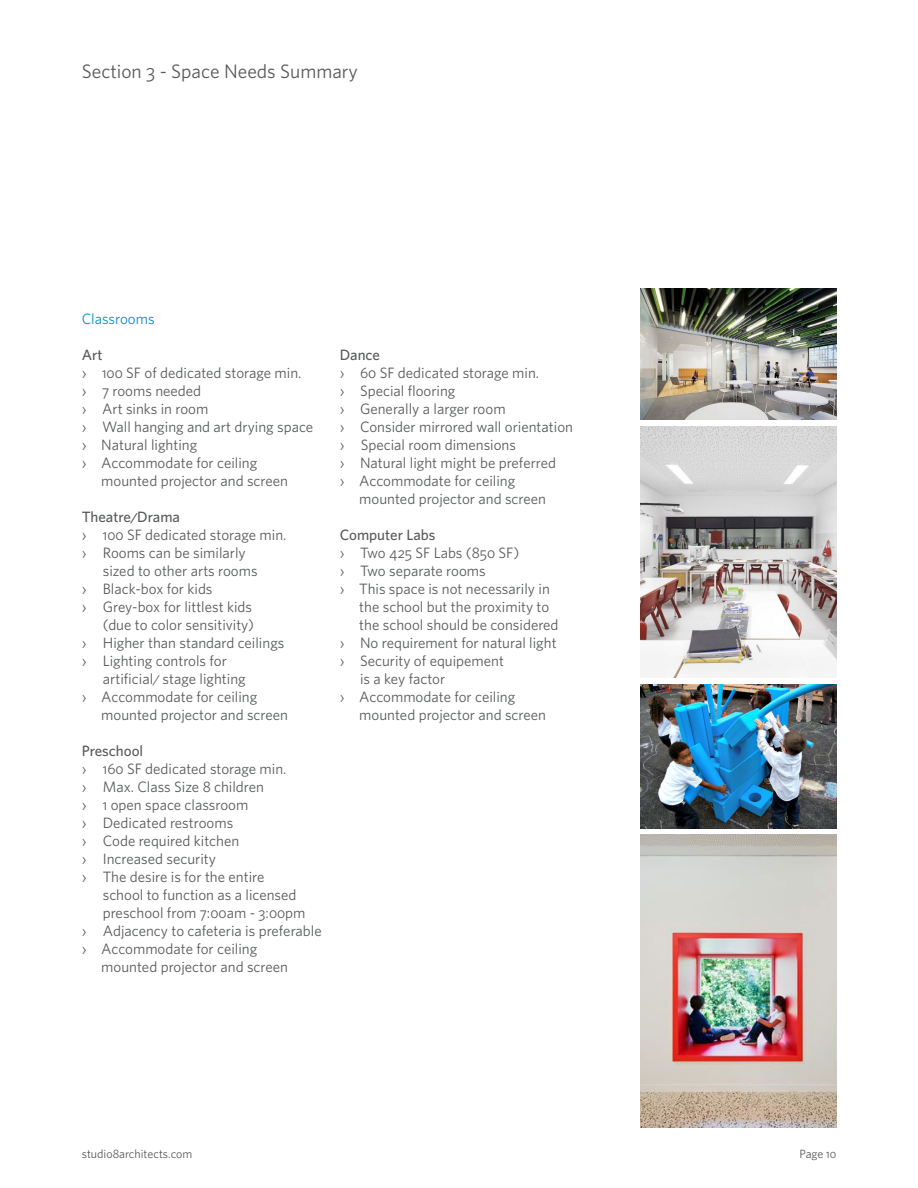
<style>
.page{position:relative;width:918px;height:1188px;background:#fff}
.page>*{position:absolute;margin:0;border:0;box-sizing:border-box;transform-origin:0 0}
.t1{font:19.5px "Whitney";color:#58595b}
.t2{font:15px/18px "Whitney";color:#585a5b}
.t3{font:500 15px "Whitney";color:#585a5b}
.t4{font:15px "Whitney";color:#0092c8}
.t5{font:12px "Whitney";color:#58595b}
</style>
<div class="page">
<img style="left:640px;top:834px;width:196px;height:294px">
<img style="left:640px;top:684px;width:196px;height:145px">
<img style="left:640px;top:426px;width:196px;height:252px">
<img style="left:640px;top:288px;width:196px;height:132px">
<h1 class="t1" style="left:82px;top:58px;width:278px">Section 3 - Space Needs Summary</h1>
<p class="t4" style="left:82px;top:309px;width:74px">Classrooms</p>
<p class="t3" style="left:82px;top:345px;width:22px">Art</p>
<p class="t2" style="left:82px;top:363px;width:221px">› 100 SF of dedicated storage min.</p>
<p class="t2" style="left:82px;top:381px;width:121px">› 7 rooms needed</p>
<p class="t2" style="left:82px;top:399px;width:128px">› Art sinks in room</p>
<p class="t2" style="left:82px;top:417px;width:233px">› Wall hanging and art drying space</p>
<p class="t2" style="left:82px;top:435px;width:117px">› Natural lighting</p>
<p class="t2" style="left:82px;top:453px;width:177px">› Accommodate for ceiling</p>
<p class="t2" style="left:101px;top:471px;width:188px">mounted projector and screen</p>
<p class="t3" style="left:82px;top:507px;width:100px">Theatre/Drama</p>
<p class="t2" style="left:82px;top:525px;width:206px">› 100 SF dedicated storage min.</p>
<p class="t2" style="left:82px;top:543px;width:165px">› Rooms can be similarly</p>
<p class="t2" style="left:103px;top:561px;width:156px">sized to other arts rooms</p>
<p class="t2" style="left:82px;top:579px;width:132px">› Black-box for kids</p>
<p class="t2" style="left:82px;top:597px;width:172px">› Grey-box for littlest kids</p>
<p class="t2" style="left:103px;top:615px;width:153px">(due to color sensitivity)</p>
<p class="t2" style="left:82px;top:633px;width:204px">› Higher than standard ceilings</p>
<p class="t2" style="left:82px;top:651px;width:147px">› Lighting controls for</p>
<p class="t2" style="left:103px;top:669px;width:144px">artificial/ stage lighting</p>
<p class="t2" style="left:82px;top:687px;width:177px">› Accommodate for ceiling</p>
<p class="t2" style="left:101px;top:705px;width:188px">mounted projector and screen</p>
<p class="t3" style="left:82px;top:741px;width:63px">Preschool</p>
<p class="t2" style="left:82px;top:759px;width:206px">› 160 SF dedicated storage min. › Max. Class Size 8 children<br>› 1 open space classroom<br>› Dedicated restrooms<br>› Code required kitchen<br>› Increased security<br>› The desire is for the entire</p>
<p class="t2" style="left:103px;top:885px;width:195px">school to function as a licensed</p>
<p class="t2" style="left:103px;top:903px;width:204px">preschool from 7:00am - 3:00pm</p>
<p class="t2" style="left:82px;top:921px;width:241px">› Adjacency to cafeteria is preferable</p>
<p class="t2" style="left:82px;top:939px;width:177px">› Accommodate for ceiling</p>
<p class="t2" style="left:101px;top:957px;width:188px">mounted projector and screen</p>
<p class="t3" style="left:340px;top:345px;width:42px">Dance</p>
<p class="t2" style="left:340px;top:363px;width:201px">› 60 SF dedicated storage min.</p>
<p class="t2" style="left:340px;top:381px;width:117px">› Special flooring</p>
<p class="t2" style="left:340px;top:399px;width:167px">› Generally a larger room</p>
<p class="t2" style="left:340px;top:417px;width:235px">› Consider mirrored wall orientation</p>
<p class="t2" style="left:340px;top:435px;width:178px">› Special room dimensions</p>
<p class="t2" style="left:340px;top:453px;width:218px">› Natural light might be preferred</p>
<p class="t2" style="left:340px;top:471px;width:177px">› Accommodate for ceiling</p>
<p class="t2" style="left:359px;top:489px;width:188px">mounted projector and screen</p>
<p class="t3" style="left:340px;top:525px;width:97px">Computer Labs</p>
<p class="t2" style="left:340px;top:543px;width:181px">› Two 425 SF Labs (850 SF)</p>
<p class="t2" style="left:340px;top:561px;width:147px">› Two separate rooms</p>
<p class="t2" style="left:340px;top:579px;width:212px">› This space is not necessarily in</p>
<p class="t2" style="left:359px;top:597px;width:192px">the school but the proximity to</p>
<p class="t2" style="left:359px;top:615px;width:201px">the school should be considered</p>
<p class="t2" style="left:340px;top:633px;width:218px">› No requirement for natural light</p>
<p class="t2" style="left:340px;top:651px;width:166px">› Security of equipement</p>
<p class="t2" style="left:360px;top:669px;width:87px">is a key factor</p>
<p class="t2" style="left:340px;top:687px;width:177px">› Accommodate for ceiling</p>
<p class="t2" style="left:359px;top:705px;width:188px">mounted projector and screen</p>
<p class="t5" style="left:82px;top:1146px;width:112px">studio8architects.com</p>
<p class="t5" style="left:800px;top:1146px;width:38px">Page 10</p>
</div>
